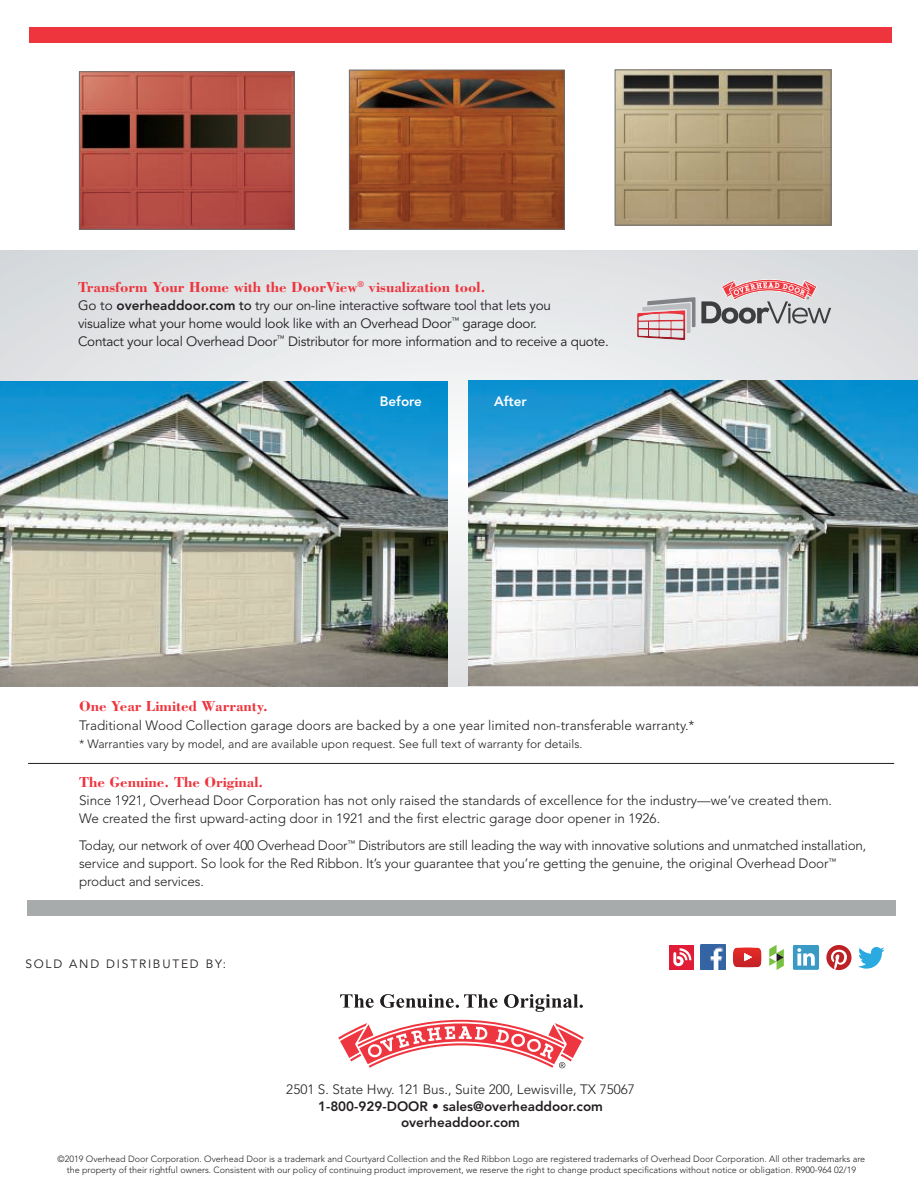
<style>
.page{position:relative;width:918px;height:1188px;background:#fff}
.page>*{position:absolute;margin:0;border:0;box-sizing:border-box;transform-origin:0 0}
.t1{font:700 15px "Bodoni";color:#ee343d}
.t2{font:300 13.5px/18px "Avenir LT Std";color:#231f20}
.t3{font:300 13.5px/18px "Avenir LT Std";letter-spacing:-.02em;color:#231f20}
.t4{font:13.5px/18px "Avenir LT Std";letter-spacing:-.02em;color:#231f20}
.t5{font:800 13.5px/16.2px "Avenir LT Std";color:#231f20;text-align:center}
.t6{font:800 13.5px "Avenir LT Std";color:#fff}
.t7{font:300 12px "Avenir LT Std";color:#231f20}
.t8{font:12px "Avenir LT Std";letter-spacing:.15em;color:#231f20}
.t9{font:300 9px/10.8px "Avenir LT Std";color:#231f20;text-align:center}
.s1{font-weight:800}
.s2{font-weight:500}
</style>
<div class="page">
<img style="left:0;top:251px;width:918px;height:436px">
<img style="left:0;top:381px;width:447px;height:305px">
<div style="left:27px;top:901px;width:868px;height:15px;background:#a8abac"></div>
<svg style="left:340px;top:994px;width:34px;height:14px"></svg>
<svg style="left:380px;top:994px;width:118px;height:14px"></svg>
<svg style="left:504px;top:994px;width:79px;height:18px"></svg>
<svg style="left:338px;top:1019px;width:246px;height:50px"></svg>
<hr style="left:28px;top:763px;width:866px;height:1px;background:#231f20">
<div style="left:30px;top:27px;width:862px;height:15px;background:#ee343d"></div>
<img style="left:81px;top:73px;width:212px;height:155px">
<div style="left:79px;top:71px;width:216px;height:159px;border:1px solid #6d6e71"></div>
<img style="left:617px;top:72px;width:212px;height:152px">
<div style="left:615px;top:70px;width:216px;height:156px;border:1px solid #6d6e71"></div>
<img style="left:351px;top:72px;width:212px;height:156px">
<div style="left:349px;top:70px;width:216px;height:160px;border:1px solid #6d6e71"></div>
<img style="left:469px;top:380px;width:449px;height:305px">
<svg style="left:637px;top:279px;width:194px;height:61px;background:#cfc0c2"></svg>
<svg style="left:858px;top:947px;width:27px;height:22px"></svg>
<img style="left:701px;top:945px;width:25px;height:25px">
<svg style="left:769px;top:945px;width:15px;height:25px"></svg>
<svg style="left:793px;top:945px;width:26px;height:25px"></svg>
<svg style="left:826px;top:945px;width:26px;height:25px"></svg>
<div style="left:669px;top:945px;width:25px;height:25px;background:#e11c37"></div>
<svg style="left:673px;top:948px;width:18px;height:18px"></svg>
<svg style="left:733px;top:947px;width:29px;height:21px"></svg>
<h1 class="t1" style="left:78px;top:282px;width:409px">Transform Your Home with the DoorView<sup>®</sup> visualization tool.</h1>
<p class="t4" style="left:78px;top:298px;width:532px">Go to <span class="s1">overheaddoor.com</span> <span class="s2">to</span> try our on-line interactive software tool that lets you<br>visualize what your home would look like with an Overhead Door<sup>™</sup> garage door.<br>Contact your local Overhead Door<sup>™</sup> Distributor for more information and to receive a quote.</p>
<h2 class="t6" style="left:380px;top:396px;width:44px">Before</h2>
<h2 class="t6" style="left:494px;top:396px;width:34px">After</h2>
<h1 class="t1" style="left:79px;top:700px;width:191px">One Year Limited Warranty.</h1>
<h2 class="t2" style="left:79px;top:718px;width:617px">Traditional Wood Collection garage doors are backed by a one year limited non-transferable warranty.*</h2>
<h3 class="t7" style="left:79px;top:739px;width:505px">* Warranties vary by model, and are available upon request. See full text of warranty for details.</h3>
<h1 class="t1" style="left:79px;top:777px;width:186px">The Genuine. The Original.</h1>
<h2 class="t2" style="left:79px;top:793px;width:755px">Since 1921, Overhead Door Corporation has not only raised the standards of excellence for the industry—we’ve created them.<br>We created the first upward-acting door in 1921 and the first electric garage door opener in 1926.</h2>
<p class="t3" style="left:79px;top:838px;width:789px">Today, our network of over 400 Overhead Door<sup>™</sup> Distributors are still leading the way with innovative solutions and unmatched installation, service and support. So look for the Red Ribbon. It’s your guarantee that you’re getting the genuine, the original Overhead Door<sup>™ </sup>product and services.</p>
<h3 class="t8" style="left:25px;top:959px;width:202px">SOLD AND DISTRIBUTED BY:</h3>
<h2 class="t2" style="left:286px;top:1082px;width:350px">2501 S. State Hwy. 121 Bus., Suite 200, Lewisville, TX 75067</h2>
<h2 class="t5" style="left:318px;top:1099px;width:286px">1-800-929-DOOR • sales@overheaddoor.com overheaddoor.com</h2>
<p class="t9" style="left:58px;top:1155px;width:809px">©2019 Overhead Door Corporation. Overhead Door is a trademark and Courtyard Collection and the Red Ribbon Logo are registered trademarks of Overhead Door Corporation. All other trademarks are the property of their rightful owners. Consistent with our policy of continuing product improvement, we reserve the right to change product specifications without notice or obligation. R900-964 02/19</p>
</div>
